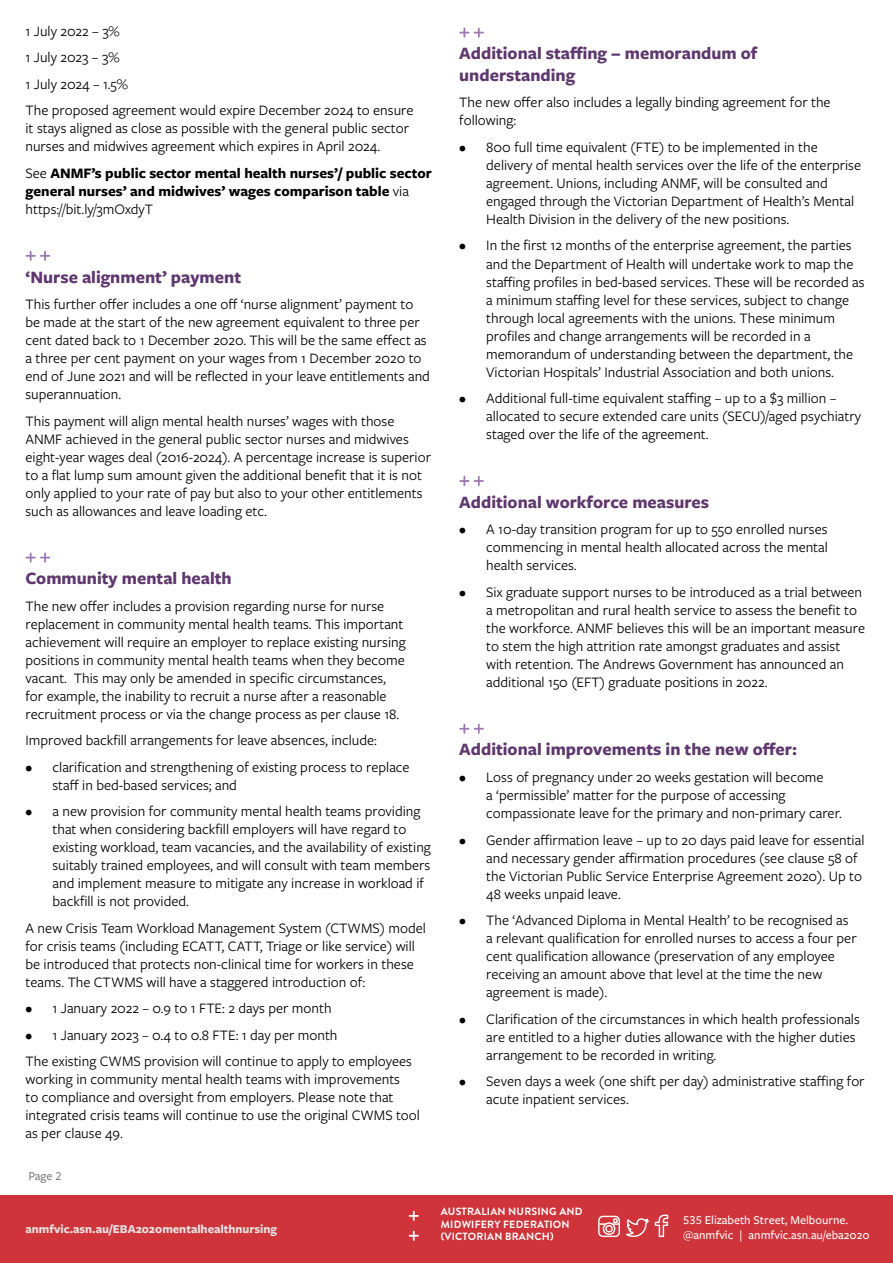
<style>
.page{position:relative;width:893px;height:1263px;background:#fff}
.page>*{position:absolute;margin:0;border:0;box-sizing:border-box;transform-origin:0 0}
.t1{font:700 18px/21.6px "Freight Sans Pro";color:#5f376f}
.t2{font:15px/18px "Freight Sans Pro";color:#000}
.t3{font:700 15px/18px "Freight Sans Pro";color:#000}
.t4{font:500 12.45px/15px "Freight Sans Pro";color:#fff}
.t5{font:700 12.45px "Freight Sans Pro";color:#e7e4e3}
.t6{font:500 12.45px "Freight Sans Pro";color:#7d7c7b}
.t7{font:700 10.5px/12.6px "Brandon Grotesque";letter-spacing:.02em;color:#fff}
.s1{font-weight:400}
</style>
<div class="page">
<div style="left:0;top:1195px;width:893px;height:68px;background:#ce343a"></div>
<svg style="left:598px;top:1214px;width:71px;height:24px"></svg>
<svg style="left:409px;top:1211px;width:9px;height:9px"></svg>
<svg style="left:409px;top:1231px;width:9px;height:9px"></svg>
<svg style="left:26px;top:252px;width:9px;height:8px"></svg>
<svg style="left:41px;top:252px;width:8px;height:8px"></svg>
<svg style="left:26px;top:553px;width:9px;height:9px"></svg>
<svg style="left:41px;top:553px;width:8px;height:9px"></svg>
<svg style="left:460px;top:28px;width:9px;height:9px"></svg>
<svg style="left:475px;top:28px;width:8px;height:9px"></svg>
<svg style="left:460px;top:477px;width:9px;height:8px"></svg>
<svg style="left:475px;top:477px;width:8px;height:8px"></svg>
<svg style="left:460px;top:724px;width:9px;height:9px"></svg>
<svg style="left:475px;top:724px;width:8px;height:9px"></svg>
<p class="t2" style="left:26px;top:17px;width:389px;line-height:26.5px">1 July 2022 – 3%<br>1 July 2023 – 3%<br>1 July 2024 – 1.5%<br>The proposed agreement would expire December 2024 to ensure</p>
<p class="t2" style="left:26px;top:119px;width:385px">it stays aligned as close as possible with the general public sector nurses and midwives agreement which expires in April 2024.</p>
<p class="t3" style="left:26px;top:163px;width:408px"><span class="s1">See</span> ANMF’s public sector mental health nurses’/ public sector general nurses’ and midwives’ wages comparison table <span class="s1">via https://bit.ly/3mOxdyT</span></p>
<p class="t1" style="left:26px;top:265px;width:217px">‘Nurse alignment’ payment</p>
<p class="t2" style="left:26px;top:295px;width:406px">This further offer includes a one off ‘nurse alignment’ payment to be made at the start of the new agreement equivalent to three per cent dated back to 1 December 2020. This will be the same effect as a three per cent payment on your wages from 1 December 2020 to end of June 2021 and will be reflected in your leave entitlements and superannuation.</p>
<p class="t2" style="left:26px;top:411px;width:407px">This payment will align mental health nurses’ wages with those ANMF achieved in the general public sector nurses and midwives eight-year wages deal (2016-2024). A percentage increase is superior to a flat lump sum amount given the additional benefit that it is not only applied to your rate of pay but also to your other entitlements such as allowances and leave loading etc.</p>
<p class="t1" style="left:26px;top:567px;width:208px">Community mental health</p>
<p class="t2" style="left:26px;top:596px;width:382px">The new offer includes a provision regarding nurse for nurse replacement in community mental health teams. This important achievement will require an employer to replace existing nursing positions in community mental health teams when they become vacant. This may only be amended in specific circumstances, for example, the inability to recruit a nurse after a reasonable recruitment process or via the change process as per clause 18.</p>
<p class="t2" style="left:26px;top:731px;width:353px">Improved backfill arrangements for leave absences, include:</p>
<p class="t2" style="left:53px;top:757px;width:359px;text-indent:-27px">• clarification and strengthening of existing process to replace staff in bed-based services; and</p>
<p class="t2" style="left:53px;top:802px;width:380px;text-indent:-27px">• a new provision for community mental health teams providing that when considering backfill employers will have regard to existing workload, team vacancies, and the availability of existing suitably trained employees, and will consult with team members and implement measure to mitigate any increase in workload if backfill is not provided.</p>
<p class="t2" style="left:26px;top:918px;width:402px">A new Crisis Team Workload Management System (CTWMS) model for crisis teams (including ECATT, CATT, Triage or like service) will be introduced that protects non-clinical time for workers in these teams. The CTWMS will have a staggered introduction of:</p>
<p class="t2" style="left:26px;top:999px;width:308px">• 1 January 2022 – 0.9 to 1 FTE: 2 days per month</p>
<p class="t2" style="left:26px;top:1021px;width:388px;line-height:26.5px">• 1 January 2023 – 0.4 to 0.8 FTE: 1 day per month<br>The existing CWMS provision will continue to apply to employees</p>
<p class="t2" style="left:26px;top:1070px;width:396px">working in community mental health teams with improvements<br>to compliance and oversight from employers. Please note that integrated crisis teams will continue to use the original CWMS tool as per clause 49.</p>
<p class="t1" style="left:459px;top:42px;width:300px">Additional staffing – memorandum of understanding</p>
<p class="t2" style="left:459px;top:93px;width:373px">The new offer also includes a legally binding agreement for the following:</p>
<p class="t2" style="left:486px;top:137px;width:376px;text-indent:-27px">• 800 full time equivalent (FTE) to be implemented in the delivery of mental health services over the life of the enterprise agreement. Unions, including ANMF, will be consulted and engaged through the Victorian Department of Health’s Mental Health Division in the delivery of the new positions.</p>
<p class="t2" style="left:486px;top:236px;width:380px;text-indent:-27px">• In the first 12 months of the enterprise agreement, the parties and the Department of Health will undertake work to map the staffing profiles in bed-based services. These will be recorded as a minimum staffing level for these services, subject to change through local agreements with the unions. These minimum profiles and change arrangements will be recorded in a memorandum of understanding between the department, the Victorian Hospitals’ Industrial Association and both unions.</p>
<p class="t2" style="left:486px;top:388px;width:377px;text-indent:-27px">• Additional full-time equivalent staffing – up to a $3 million – allocated to secure extended care units (SECU)/aged psychiatry staged over the life of the agreement.</p>
<p class="t1" style="left:459px;top:490px;width:251px">Additional workforce measures</p>
<p class="t2" style="left:486px;top:520px;width:343px;text-align:justify;text-indent:-27px">• A 10-day transition program for up to 550 enrolled nurses commencing in mental health allocated across the mental health services.</p>
<p class="t2" style="left:486px;top:582px;width:380px;text-indent:-27px">• Six graduate support nurses to be introduced as a trial between a metropolitan and rural health service to assess the benefit to the workforce. ANMF believes this will be an important measure to stem the high attrition rate amongst graduates and assist with retention. The Andrews Government has announced an additional 150 (EFT) graduate positions in 2022.</p>
<p class="t1" style="left:459px;top:738px;width:339px">Additional improvements in the new offer:</p>
<p class="t2" style="left:486px;top:767px;width:357px;text-indent:-27px">• Loss of pregnancy under 20 weeks gestation will become<br>a ‘permissible’ matter for the purpose of accessing compassionate leave for the primary and non-primary carer.</p>
<p class="t2" style="left:486px;top:830px;width:380px;text-indent:-27px">• Gender affirmation leave – up to 20 days paid leave for essential and necessary gender affirmation procedures (see clause 58 of the Victorian Public Service Enterprise Agreement 2020). Up to 48 weeks unpaid leave.</p>
<p class="t2" style="left:486px;top:910px;width:372px;text-indent:-27px">• The ‘Advanced Diploma in Mental Health’ to be recognised as a relevant qualification for enrolled nurses to access a four per cent qualification allowance (preservation of any employee receiving an amount above that level at the time the new agreement is made).</p>
<p class="t2" style="left:486px;top:1009px;width:375px;text-indent:-27px">• Clarification of the circumstances in which health professionals are entitled to a higher duties allowance with the higher duties arrangement to be recorded in writing.</p>
<p class="t2" style="left:486px;top:1071px;width:380px;text-indent:-27px">• Seven days a week (one shift per day) administrative staffing for acute inpatient services.</p>
<p class="t6" style="left:28px;top:1167px;width:35px">Page 2</p>
<p class="t5" style="left:26px;top:1221px;width:253px">anmfvic.asn.au/EBA2020mentalhealthnursing</p>
<p class="t7" style="left:441px;top:1205px;width:143px">AUSTRALIAN NURSING AND<br>MIDWIFERY FEDERATION (VICTORIAN BRANCH)</p>
<p class="t4" style="left:683px;top:1212px;width:188px">535 Elizabeth Street, Melbourne. @anmfvic | anmfvic.asn.au/eba2020</p>
</div>
